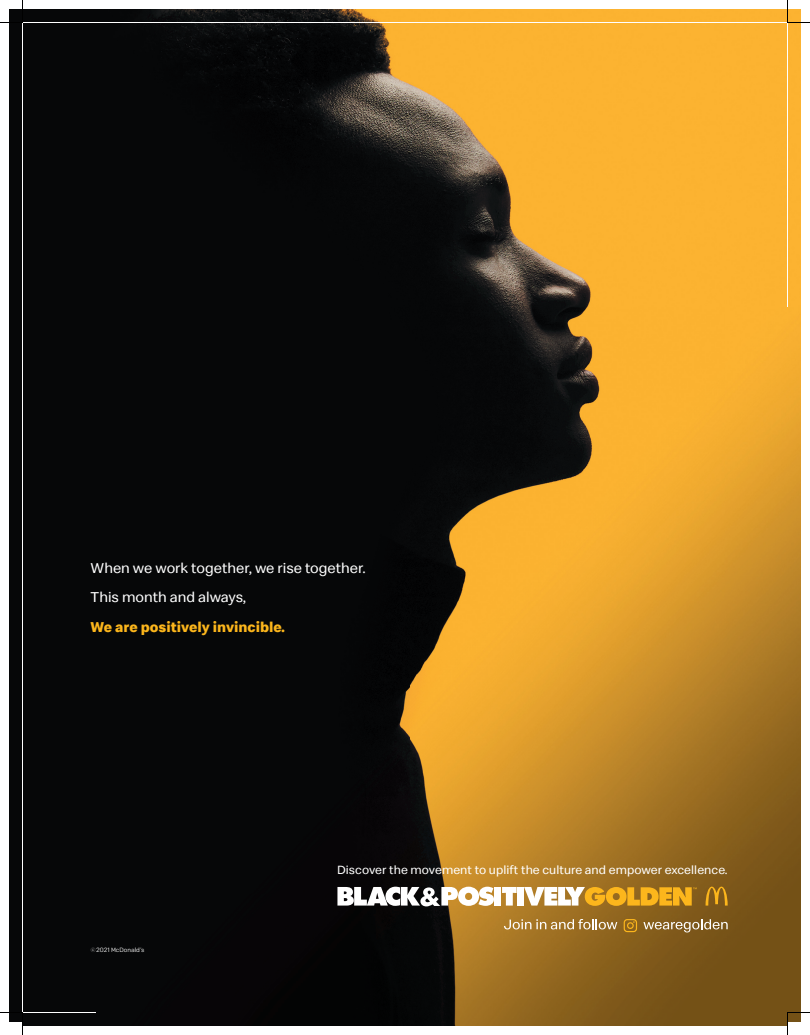
<style>
.page{position:relative;width:810px;height:1035px;background:#fff}
.page>*{position:absolute;margin:0;border:0;box-sizing:border-box;transform-origin:0 0}
.t1{font:14.75px/29.5px "Speedee";color:#fff}
.t2{font:12.25px "Speedee";letter-spacing:.005em;color:#fff}
.t3{font:6.12px "Lovin Sans";color:#fff}
.s1{font-weight:700;color:#fcb61c}
</style>
<div class="page">
<img style="left:9px;top:9px;width:792px;height:1003px">
<div style="left:23px;top:999px;width:73px;height:27px;background:#060708"></div>
<img style="left:96px;top:308px;width:705px;height:704px">
<img style="left:96px;top:999px;width:691px;height:27px">
<div style="left:495px;top:887px;width:6px;height:19px;background:#fff"></div>
<svg style="left:502px;top:887px;width:15px;height:19px"></svg>
<div style="left:517px;top:887px;width:7px;height:19px;background:#fff"></div>
<svg style="left:337px;top:887px;width:157px;height:19px"></svg>
<svg style="left:706px;top:887px;width:22px;height:19px"></svg>
<svg style="left:524px;top:887px;width:173px;height:19px"></svg>
<svg style="left:624px;top:919px;width:13px;height:13px"></svg>
<svg style="left:643px;top:919px;width:85px;height:13px"></svg>
<svg style="left:504px;top:919px;width:113px;height:10px"></svg>
<svg style="left:0;top:0;width:23px;height:23px"></svg>
<svg style="left:787px;top:0;width:23px;height:23px"></svg>
<svg style="left:0;top:1012px;width:23px;height:23px"></svg>
<svg style="left:787px;top:1012px;width:23px;height:23px"></svg>
<p class="t1" style="left:91px;top:553px;width:277px">When we work together, we rise together.<br>This month and always,<br><span class="s1">We are positively invincible.</span></p>
<p class="t3" style="left:91px;top:947px;width:55px">©2021 McDonald’s</p>
<p class="t2" style="left:337px;top:862px;width:392px">Discover the movement to uplift the culture and empower excellence.</p>
</div>
